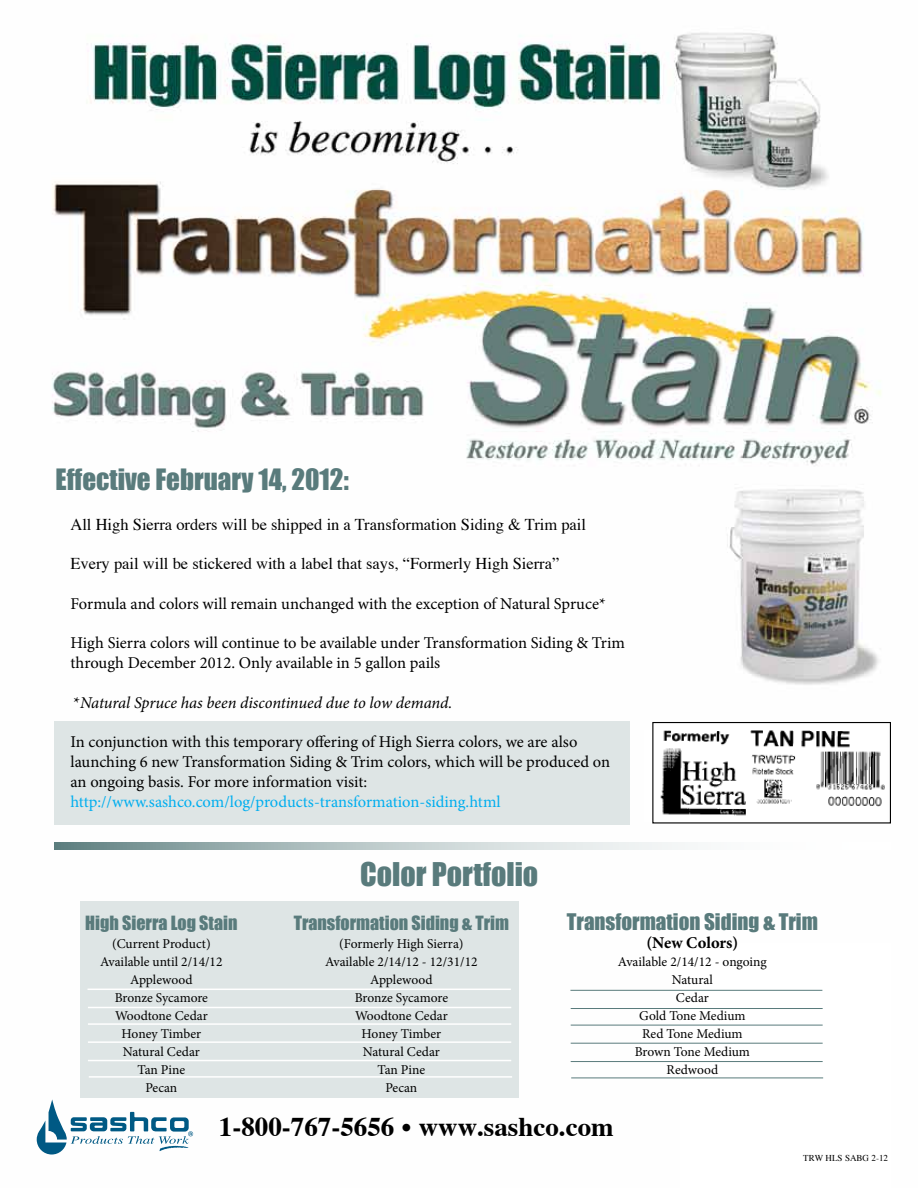
<style>
.page{position:relative;width:918px;height:1188px;background:#fff}
.page>*{position:absolute;margin:0;border:0;box-sizing:border-box;transform-origin:0 0}
.t1{font:30px "Impact";color:#597b7c}
.t2{font:700 27px "Times";color:#000}
.t3{font:27px "Impact";color:#597b7c}
.t4{font:21px "Impact";color:#597b7c}
.t5{font:18px "Impact";color:#597b7c}
.t6{font:16.5px/19.8px "Minion Pro";color:#000}
.t7{font:16.5px "Times";color:#000}
.t8{font:16.5px "Minion Pro";color:#00aeef}
.t9{font:italic 16.5px "Minion Pro";letter-spacing:-.005em;color:#000}
.t10{font:700 16.5px "Minion Pro";color:#000}
.t11{font:13.5px "Minion Pro";letter-spacing:-.005em;color:#000}
.t12{font:9px "Times";color:#000}
.s1{font-style:normal}
</style>
<div class="page">
<img style="left:36px;top:32px;width:845px;height:1110px">
<svg style="left:37px;top:1099px;width:156px;height:56px"></svg>
<svg style="left:54px;top:843px;width:827px;height:6px"></svg>
<div style="left:54px;top:721px;width:576px;height:104px;background:#dee5e5"></div>
<img style="left:645px;top:731px;width:240px;height:91px">
<div style="left:652px;top:722px;width:239px;height:102px;border:1px solid #000"></div>
<div style="left:80px;top:902px;width:439px;height:196px;background:#dee5e5"></div>
<div style="left:680px;top:943px;width:211px;height:244px;background:#fff"></div>
<hr style="left:88px;top:989px;width:423px;height:1px;background:#fff">
<hr style="left:88px;top:1007px;width:423px;height:1px;background:#fff">
<hr style="left:88px;top:1023px;width:423px;height:2px;background:#fff">
<hr style="left:88px;top:1041px;width:423px;height:2px;background:#fff">
<hr style="left:88px;top:1060px;width:423px;height:1px;background:#fff">
<hr style="left:89px;top:1076px;width:423px;height:2px;background:#fff">
<hr style="left:570px;top:990px;width:252px;height:1px;background:#597b7c">
<hr style="left:571px;top:1008px;width:252px;height:1px;background:#597b7c">
<hr style="left:571px;top:1025px;width:252px;height:1px;background:#597b7c">
<hr style="left:571px;top:1043px;width:252px;height:1px;background:#597b7c">
<hr style="left:571px;top:1061px;width:252px;height:1px;background:#597b7c">
<hr style="left:571px;top:1078px;width:252px;height:1px;background:#597b7c">
<h2 class="t3" style="left:56px;top:459px;width:295px">Effective February 14, 2012:</h2>
<p class="t7" style="left:70px;top:509px;width:517px">All High Sierra orders will be shipped in a Transformation Siding &amp; Trim pail</p>
<p class="t7" style="left:70px;top:548px;width:490px">Every pail will be stickered with a label that says, “Formerly High Sierra”</p>
<p class="t6" style="left:70px;top:594px;width:537px">Formula and colors will remain unchanged with the exception of Natural Spruce*</p>
<p class="t6" style="left:70px;top:633px;width:556px">High Sierra colors will continue to be available under Transformation Siding &amp; Trim through December 2012. Only available in 5 gallon pails</p>
<p class="t9" style="left:74px;top:691px;width:381px"><span class="s1">*</span>Natural Spruce has been discontinued due to low demand.</p>
<p class="t6" style="left:70px;top:732px;width:541px">In conjunction with this temporary offering of High Sierra colors, we are also launching 6 new Transformation Siding &amp; Trim colors, which will be produced on an ongoing basis. For more information visit:</p>
<p class="t8" style="left:70px;top:791px;width:432px">http://www.sashco.com/log/products-transformation-siding.html</p>
<h1 class="t1" style="left:360px;top:851px;width:180px">Color Portfolio</h1>
<p class="t5" style="left:85px;top:909px;width:154px">High Sierra Log Stain</p>
<p class="t5" style="left:294px;top:909px;width:217px">Transformation Siding &amp; Trim</p>
<p class="t4" style="left:567px;top:905px;width:253px">Transformation Siding &amp; Trim</p>
<p class="t11" style="left:112px;top:934px;width:100px">(Current Product)</p>
<p class="t11" style="left:339px;top:934px;width:126px">(Formerly High Sierra)</p>
<p class="t10" style="left:646px;top:931px;width:94px">(New Colors)</p>
<p class="t11" style="left:100px;top:952px;width:124px">Available until 2/14/12</p>
<p class="t11" style="left:325px;top:952px;width:154px">Available 2/14/12 - 12/31/12</p>
<p class="t11" style="left:618px;top:952px;width:150px">Available 2/14/12 - ongoing</p>
<p class="t11" style="left:130px;top:970px;width:64px">Applewood</p>
<p class="t11" style="left:370px;top:970px;width:64px">Applewood</p>
<p class="t11" style="left:672px;top:970px;width:42px">Natural</p>
<p class="t11" style="left:115px;top:988px;width:95px">Bronze Sycamore</p>
<p class="t11" style="left:355px;top:988px;width:95px">Bronze Sycamore</p>
<p class="t11" style="left:676px;top:988px;width:34px">Cedar</p>
<p class="t11" style="left:115px;top:1006px;width:94px">Woodtone Cedar</p>
<p class="t11" style="left:355px;top:1006px;width:94px">Woodtone Cedar</p>
<p class="t11" style="left:639px;top:1006px;width:108px">Gold Tone Medium</p>
<p class="t11" style="left:122px;top:1024px;width:81px">Honey Timber</p>
<p class="t11" style="left:362px;top:1024px;width:81px">Honey Timber</p>
<p class="t11" style="left:642px;top:1024px;width:102px">Red Tone Medium</p>
<p class="t11" style="left:123px;top:1042px;width:78px">Natural Cedar</p>
<p class="t11" style="left:363px;top:1042px;width:78px">Natural Cedar</p>
<p class="t11" style="left:635px;top:1042px;width:117px">Brown Tone Medium</p>
<p class="t11" style="left:138px;top:1060px;width:49px">Tan Pine</p>
<p class="t11" style="left:378px;top:1060px;width:49px">Tan Pine</p>
<p class="t11" style="left:667px;top:1060px;width:53px">Redwood</p>
<p class="t11" style="left:145px;top:1078px;width:33px">Pecan</p>
<p class="t11" style="left:385px;top:1078px;width:33px">Pecan</p>
<h2 class="t2" style="left:219px;top:1101px;width:396px">1-800-767-5656 • www.sashco.com</h2>
<p class="t12" style="left:803px;top:1149px;width:86px">TRW HLS SABG 2-12</p>
</div>
